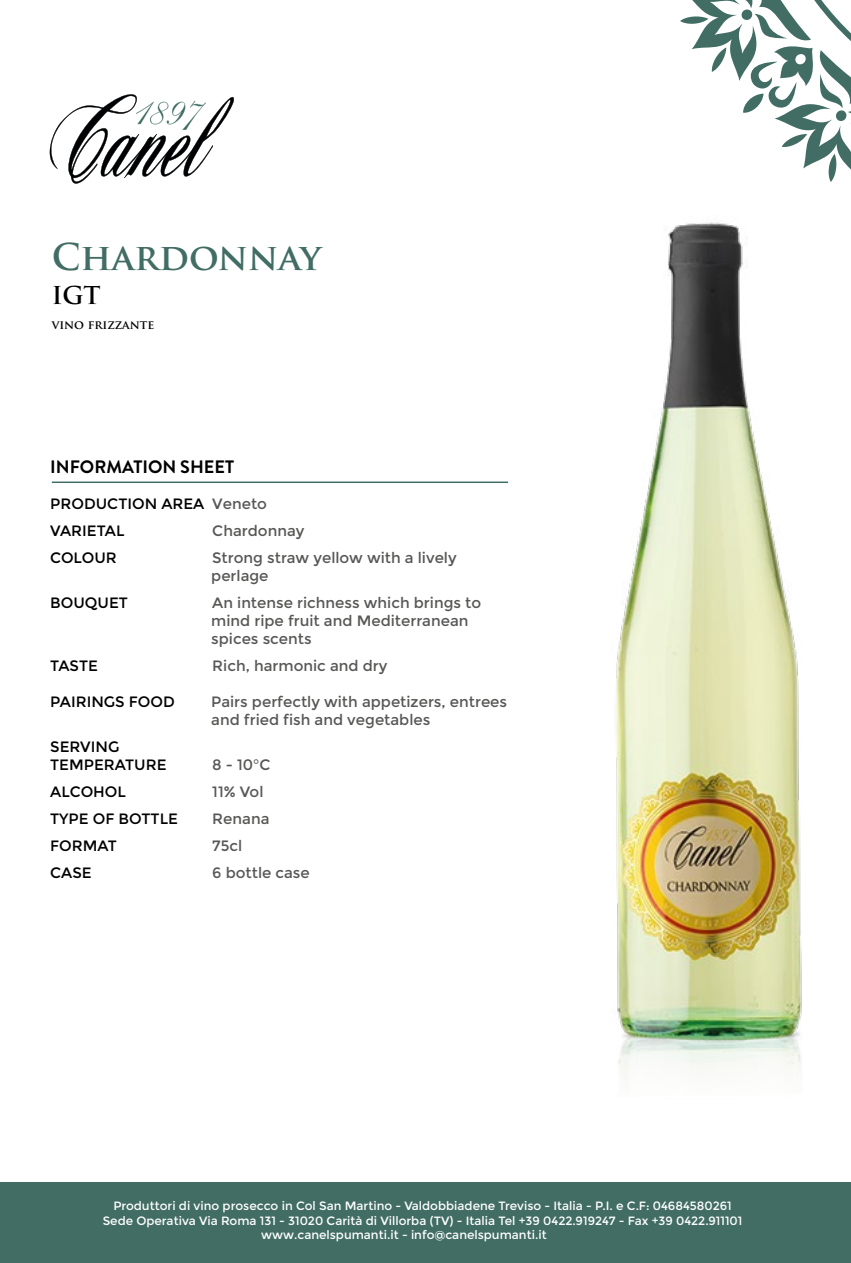
<style>
.page{position:relative;width:851px;height:1263px;background:#fff}
.page>*{position:absolute;margin:0;border:0;box-sizing:border-box;transform-origin:0 0}
.t1{font:700 36px "Trajan Pro";color:#416d64}
.t2{font:700 24px "Trajan Pro";color:#000}
.t3{font:700 18px "Brandon Grotesque";color:#000}
.t4{font:15px/18px "Montserrat";color:#575756}
.t5{font:15px/27px "Montserrat";color:#000}
.t6{font:12px "Montserrat";color:#fff}
.t7{font:700 12px "Trajan Pro";color:#000}
.s1{color:#575756}
</style>
<div class="page">
<img style="left:616px;top:222px;width:186px;height:855px">
<div style="left:0;top:1182px;width:850px;height:81px;background:#416d64"></div>
<svg style="left:49px;top:94px;width:185px;height:90px"></svg>
<hr style="left:52px;top:481px;width:456px;height:2px;background:#416d64">
<svg style="left:680px;top:0;width:170px;height:182px"></svg>
<h1 class="t1" style="left:52px;top:234px;width:271px">Chardonnay</h1>
<h2 class="t2" style="left:52px;top:280px;width:50px">IGT</h2>
<p class="t7" style="left:52px;top:317px;width:104px">vino frizzante</p>
<p class="t3" style="left:50px;top:454px;width:185px">INFORMATION SHEET</p>
<p class="t5" style="left:50px;top:490px;width:218px">PRODUCTION AREA <span class="s1">Veneto<br></span>VARIETAL</p>
<p class="t4" style="left:212px;top:521px;width:94px">Chardonnay</p>
<p class="t5" style="left:50px;top:544px;width:68px">COLOUR</p>
<p class="t4" style="left:211px;top:548px;width:247px">Strong straw yellow with a lively perlage</p>
<p class="t5" style="left:50px;top:589px;width:79px">BOUQUET</p>
<p class="t4" style="left:211px;top:593px;width:271px">An intense richness which brings to mind ripe fruit and Mediterranean spices scents</p>
<p class="t5" style="left:50px;top:652px;width:49px">TASTE</p>
<p class="t4" style="left:212px;top:656px;width:177px">Rich, harmonic and dry</p>
<p class="t5" style="left:50px;top:688px;width:126px">PAIRINGS FOOD</p>
<p class="t4" style="left:211px;top:692px;width:297px">Pairs perfectly with appetizers, entrees and fried fish and vegetables</p>
<p class="t5" style="left:50px;top:737px;width:118px;line-height:18px">SERVING<br>TEMPERATURE</p>
<p class="t4" style="left:212px;top:755px;width:60px">8 - 10°C</p>
<p class="t5" style="left:50px;top:778px;width:77px">ALCOHOL</p>
<p class="t4" style="left:212px;top:782px;width:53px">11% Vol</p>
<p class="t5" style="left:50px;top:805px;width:129px">TYPE OF BOTTLE</p>
<p class="t4" style="left:212px;top:809px;width:59px">Renana</p>
<p class="t5" style="left:50px;top:832px;width:68px">FORMAT</p>
<p class="t4" style="left:212px;top:836px;width:31px">75cl</p>
<p class="t5" style="left:50px;top:859px;width:43px">CASE</p>
<p class="t4" style="left:212px;top:863px;width:99px">6 bottle case</p>
<p class="t6" style="left:113px;top:1199px;width:619px">Produttori di vino prosecco in Col San Martino - Valdobbiadene Treviso - Italia - P.I. e C.F: 04684580261</p>
<p class="t6" style="left:103px;top:1213px;width:641px">Sede Operativa Via Roma 131 - 31020 Carità di Villorba (TV) - Italia Tel +39 0422.919247 - Fax +39 0422.911101</p>
<p class="t6" style="left:261px;top:1228px;width:287px">www.canelspumanti.it - info@canelspumanti.it</p>
</div>
